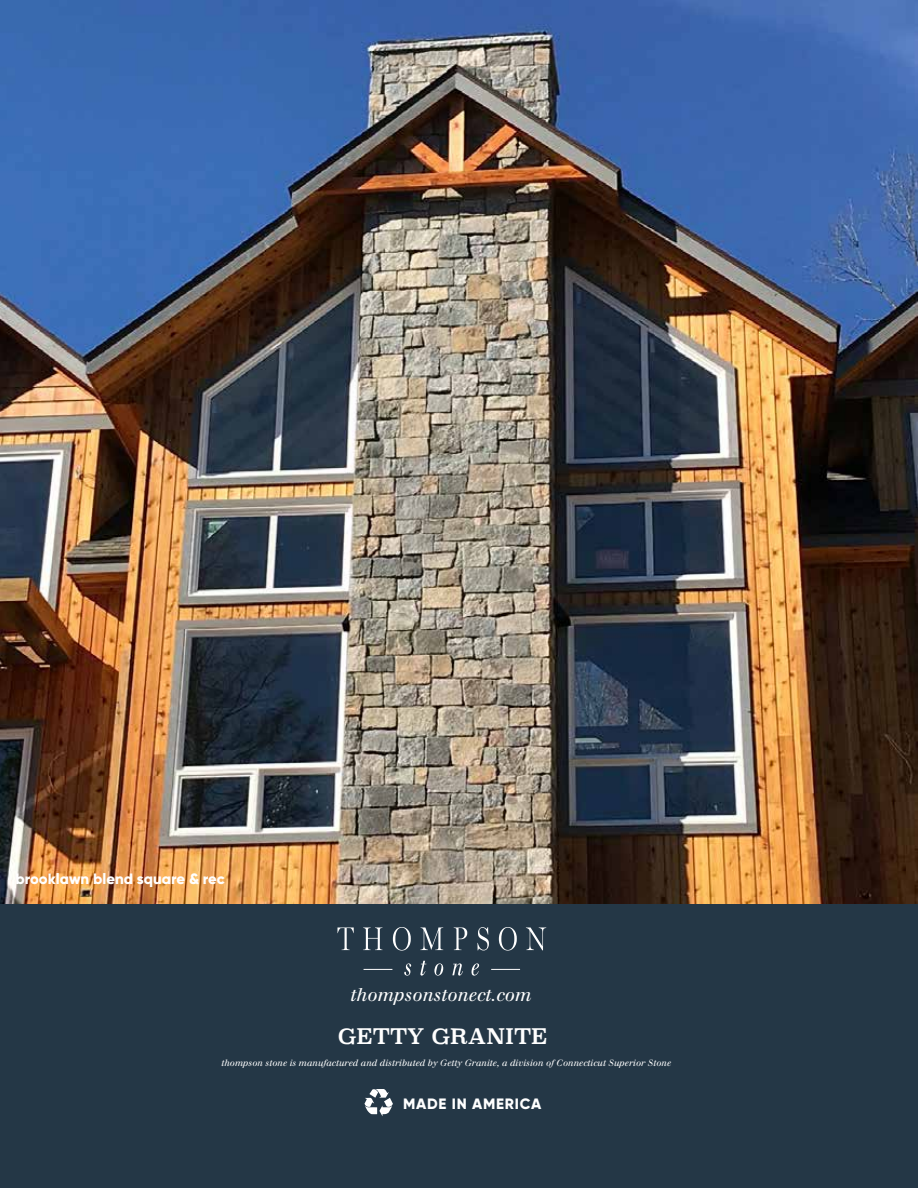
<style>
.page{position:relative;width:918px;height:1188px;background:#fff}
.page>*{position:absolute;margin:0;border:0;box-sizing:border-box;transform-origin:0 0}
.t1{font:21px "Superclarendon";color:#fff}
.t2{font:italic 18px "Justus";color:#fff}
.t3{font:800 15px "Gilroy";color:#fff}
.t4{font:800 15px "Gilroy";letter-spacing:.05em;color:#fff}
.t5{font:italic 9px "Justus";color:#fff}
</style>
<div class="page">
<img style="left:0;top:0;width:918px;height:904px">
<div style="left:0;top:904px;width:918px;height:284px;background:#243746"></div>
<svg style="left:337px;top:927px;width:17px;height:23px"></svg>
<svg style="left:363px;top:927px;width:20px;height:23px"></svg>
<svg style="left:393px;top:927px;width:18px;height:24px"></svg>
<svg style="left:420px;top:927px;width:23px;height:23px"></svg>
<svg style="left:454px;top:927px;width:13px;height:23px"></svg>
<svg style="left:477px;top:927px;width:12px;height:23px"></svg>
<svg style="left:499px;top:927px;width:18px;height:24px"></svg>
<svg style="left:526px;top:927px;width:20px;height:23px"></svg>
<svg style="left:404px;top:963px;width:7px;height:13px"></svg>
<svg style="left:420px;top:961px;width:6px;height:15px"></svg>
<svg style="left:434px;top:963px;width:9px;height:13px"></svg>
<svg style="left:452px;top:963px;width:11px;height:13px"></svg>
<svg style="left:472px;top:963px;width:7px;height:13px"></svg>
<svg style="left:364px;top:969px;width:28px;height:1px"></svg>
<svg style="left:491px;top:969px;width:29px;height:1px"></svg>
<svg style="left:364px;top:1089px;width:29px;height:27px"></svg>
<h3 class="t3" style="left:15px;top:869px;width:211px">brooklawn blend square &amp; rec</h3>
<h2 class="t2" style="left:351px;top:984px;width:182px">thompsonstonect.com</h2>
<h1 class="t1" style="left:338px;top:1023px;width:211px">GETTY GRANITE</h1>
<p class="t5" style="left:221px;top:1058px;width:451px">thompson stone is manufactured and distributed by Getty Granite, a division of Connecticut Superior Stone</p>
<h3 class="t4" style="left:403px;top:1094px;width:140px">MADE IN AMERICA</h3>
</div>
